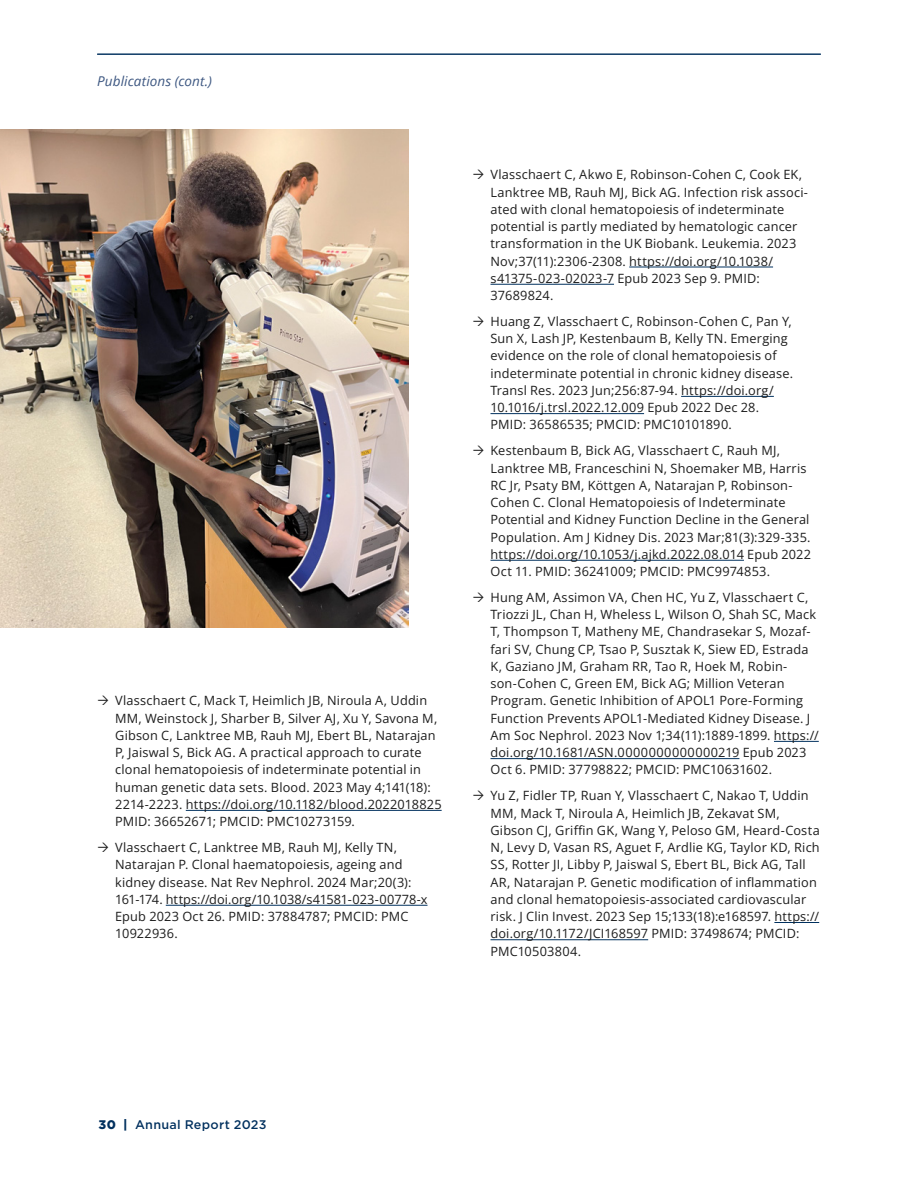
<style>
.page{position:relative;width:918px;height:1188px;background:#fff}
.page>*{position:absolute;margin:0;border:0;box-sizing:border-box;transform-origin:0 0}
.t1{font:italic 13.5px "Open Sans";letter-spacing:.01em;color:#3d5781}
.t2{font:12.75px/17.2px "Open Sans";letter-spacing:.015em;color:#1c1c1c}
.t3{font:500 12px "Gotham S Sm";letter-spacing:.02em;color:#00305e}
.s1{font-weight:900}
</style>
<div class="page">
<hr style="left:97px;top:54px;width:724px;height:1px;background:#00305e">
<hr style="left:186px;top:810px;width:256px;height:1px;background:#00305e">
<hr style="left:166px;top:905px;width:262px;height:1px;background:#00305e">
<img style="left:0;top:130px;width:408px;height:498px">
<hr style="left:629px;top:267px;width:144px;height:1px;background:#00305e">
<hr style="left:490px;top:284px;width:124px;height:1px;background:#00305e">
<hr style="left:681px;top:396px;width:93px;height:1px;background:#00305e">
<hr style="left:490px;top:413px;width:154px;height:1px;background:#00305e">
<hr style="left:490px;top:560px;width:254px;height:1px;background:#00305e">
<hr style="left:774px;top:741px;width:45px;height:1px;background:#00305e">
<hr style="left:490px;top:758px;width:249px;height:1px;background:#00305e">
<hr style="left:774px;top:922px;width:45px;height:1px;background:#00305e">
<hr style="left:490px;top:939px;width:158px;height:1px;background:#00305e">
<p class="t1" style="left:97px;top:72px;width:116px">Publications (cont.)</p>
<p class="t2" style="left:115px;top:692px;width:328px">Vlasschaert C, Mack T, Heimlich JB, Niroula A, Uddin MM, Weinstock J, Sharber B, Silver AJ, Xu Y, Savona M, Gibson C, Lanktree MB, Rauh MJ, Ebert BL, Natarajan P, Jaiswal S, Bick AG. A practical approach to curate clonal hematopoiesis of indeterminate potential in human genetic data sets. Blood. 2023 May 4;141(18):<br>2214-2223. https://doi.org/10.1182/blood.2022018825<br>PMID: 36652671; PMCID: PMC10273159.</p>
<p class="t2" style="left:115px;top:838px;width:314px">Vlasschaert C, Lanktree MB, Rauh MJ, Kelly TN, Natarajan P. Clonal haematopoiesis, ageing and kidney disease. Nat Rev Nephrol. 2024 Mar;20(3):<br>161-174. https://doi.org/10.1038/s41581-023-00778-x Epub 2023 Oct 26. PMID: 37884787; PMCID: PMC 10922936.</p>
<p class="t2" style="left:490px;top:166px;width:319px">Vlasschaert C, Akwo E, Robinson-Cohen C, Cook EK, Lanktree MB, Rauh MJ, Bick AG. Infection risk associ&shy;ated with clonal hematopoiesis of indeterminate potential is partly mediated by hematologic cancer transformation in the UK Biobank. Leukemia. 2023<br>Nov;37(11):2306-2308. https://doi.org/10.1038/ s41375-023-02023-7 Epub 2023 Sep 9. PMID:<br>37689824.</p>
<p class="t2" style="left:490px;top:312px;width:304px">Huang Z, Vlasschaert C, Robinson-Cohen C, Pan Y, Sun X, Lash JP, Kestenbaum B, Kelly TN. Emerging evidence on the role of clonal hematopoiesis of indeterminate potential in chronic kidney disease.<br>Transl Res. 2023 Jun;256:87-94. https://doi.org/ 10.1016/j.trsl.2022.12.009 Epub 2022 Dec 28.<br>PMID: 36586535; PMCID: PMC10101890.</p>
<p class="t2" style="left:490px;top:442px;width:322px">Kestenbaum B, Bick AG, Vlasschaert C, Rauh MJ, Lanktree MB, Franceschini N, Shoemaker MB, Harris RC Jr, Psaty BM, Köttgen A, Natarajan P, Robinson-Cohen C. Clonal Hematopoiesis of Indeterminate Potential and Kidney Function Decline in the General Population. Am J Kidney Dis. 2023 Mar;81(3):329-335. https://doi.org/10.1053/j.ajkd.2022.08.014 Epub 2022<br>Oct 11. PMID: 36241009; PMCID: PMC9974853.</p>
<p class="t2" style="left:490px;top:588px;width:330px">Hung AM, Assimon VA, Chen HC, Yu Z, Vlasschaert C, Triozzi JL, Chan H, Wheless L, Wilson O, Shah SC, Mack T, Thompson T, Matheny ME, Chandrasekar S, Mozaf&shy;fari SV, Chung CP, Tsao P, Susztak K, Siew ED, Estrada K, Gaziano JM, Graham RR, Tao R, Hoek M, Robin&shy;son-Cohen C, Green EM, Bick AG; Million Veteran Program. Genetic Inhibition of APOL1 Pore-Forming Function Prevents APOL1-Mediated Kidney Disease. J Am Soc Nephrol. 2023 Nov 1;34(11):1889-1899. https:// doi.org/10.1681/ASN.0000000000000219 Epub 2023<br>Oct 6. PMID: 37798822; PMCID: PMC10631602.</p>
<p class="t2" style="left:490px;top:787px;width:331px">Yu Z, Fidler TP, Ruan Y, Vlasschaert C, Nakao T, Uddin MM, Mack T, Niroula A, Heimlich JB, Zekavat SM, Gibson CJ, Griffin GK, Wang Y, Peloso GM, Heard-Costa N, Levy D, Vasan RS, Aguet F, Ardlie KG, Taylor KD, Rich SS, Rotter JI, Libby P, Jaiswal S, Ebert BL, Bick AG, Tall AR, Natarajan P. Genetic modification of inflammation and clonal hematopoiesis-associated cardiovascular risk. J Clin Invest. 2023 Sep 15;133(18):e168597. https:// doi.org/10.1172/JCI168597 PMID: 37498674; PMCID:<br>PMC10503804.</p>
<p class="t3" style="left:99px;top:1117px;width:170px"><span class="s1">30 |</span> Annual Report 2023</p>
</div>
